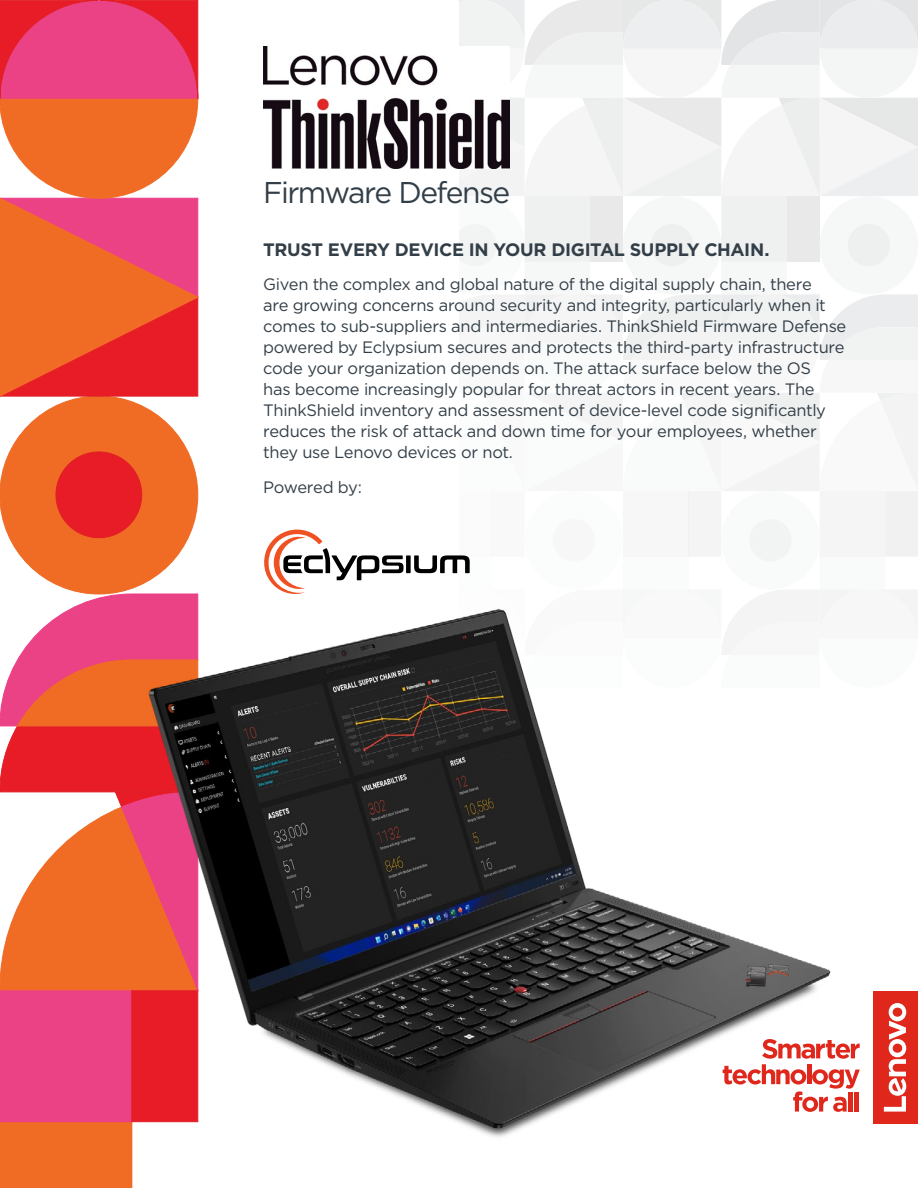
<style>
.page{position:relative;width:918px;height:1188px;background:#fff}
.page>*{position:absolute;margin:0;border:0;box-sizing:border-box;transform-origin:0 0}
.t1{font:30px "Gotham";letter-spacing:-.055em;color:#333f48}
.t2{font:700 18px "Gotham";letter-spacing:-.015em;color:#333f48}
.t3{font:16.5px/21px "Gotham";letter-spacing:-.02em;color:#333f48}
</style>
<div class="page">
<div style="left:0;top:1122px;width:132px;height:66px;background:#f06b24"></div>
<div style="left:0;top:1121px;width:132px;height:67px;border:1px solid #f06b26"></div>
<div style="left:0;top:990px;width:132px;height:132px;background:#eb4285"></div>
<div style="left:131px;top:989px;width:67px;height:133px;background:#e81c26;border:1px solid #e01f26"></div>
<svg style="left:0;top:593px;width:199px;height:400px"></svg>
<div style="left:0;top:396px;width:198px;height:198px;background:#f06b24;border-radius:50%"></div>
<div style="left:56px;top:452px;width:86px;height:86px;background:#e81c26;border-radius:50%"></div>
<svg style="left:0;top:0;width:199px;height:397px"></svg>
<img style="left:135px;top:594px;width:696px;height:543px">
<svg style="left:723px;top:1039px;width:137px;height:73px"></svg>
<div style="left:848px;top:1092px;width:5px;height:20px;background:#df271c"></div>
<hr style="left:854px;top:1092px;width:4px;height:20px;background:#df271c">
<div style="left:874px;top:991px;width:44px;height:133px;background:#df271c"></div>
<svg style="left:884px;top:1003px;width:22px;height:109px"></svg>
<div style="left:406px;top:555px;width:5px;height:18px;background:#000"></div>
<svg style="left:414px;top:0;width:504px;height:688px"></svg>
<svg style="left:264px;top:530px;width:139px;height:64px"></svg>
<img style="left:263px;top:47px;width:247px;height:121px">
<h1 class="t1" style="left:263px;top:173px;width:249px">Firmware Defense</h1>
<p class="t2" style="left:263px;top:237px;width:508px">TRUST EVERY DEVICE IN YOUR DIGITAL SUPPLY CHAIN.</p>
<p class="t3" style="left:263px;top:274px;width:585px">Given the complex and global nature of the digital supply chain, there<br>are growing concerns around security and integrity, particularly when it comes to sub-suppliers and intermediaries. ThinkShield Firmware Defense powered by Eclypsium secures and protects the third-party infrastructure code your organization depends on. The attack surface below the OS<br>has become increasingly popular for threat actors in recent years. The ThinkShield inventory and assessment of device-level code significantly reduces the risk of attack and down time for your employees, whether they use Lenovo devices or not.</p>
<p class="t3" style="left:263px;top:476px;width:100px">Powered by:</p>
</div>
